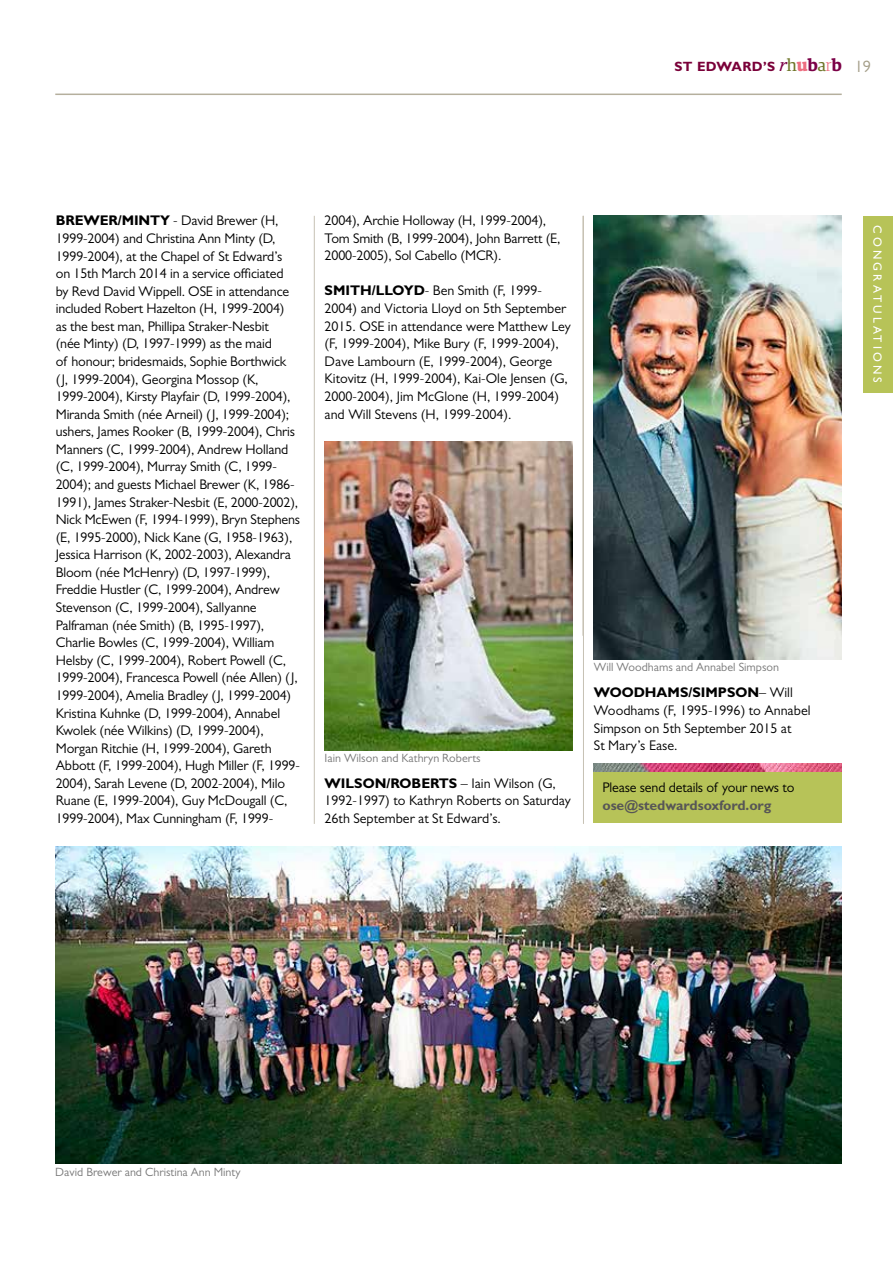
<style>
.page{position:relative;width:893px;height:1263px;background:#fff}
.page>*{position:absolute;margin:0;border:0;box-sizing:border-box;transform-origin:0 0}
.t1{font:14.1px/17.5px "Gill Sans MT Pro";letter-spacing:-.01em;color:#000}
.t2{font:700 14.1px "Gill Sans MT Pro";letter-spacing:-.005em;color:#575656}
.t3{font:700 13.5px "Gill Sans MT Pro";letter-spacing:.025em;color:#7a0039}
.t4{font:12px "Gill Sans MT Pro";color:#787878}
.t5{font:500 12px "Gill Sans MT Pro";letter-spacing:.26em;color:#fff}
.s1{font-family:"Guardian Egyp";font-weight:400;font-style:italic;font-size:17.25px;color:#7b0047}
.s2{font-family:"Guardian Egyp";font-weight:400;font-size:17.25px;color:#6d7427}
.s3{font-family:"Guardian Egyp";font-size:17.25px;color:#ed6e80}
.s4{font-family:"Guardian Egyp";font-weight:600;font-size:17.25px;color:#7b0047}
.s5{font-family:"Guardian Egyp";font-weight:300;font-size:17.25px;color:#ed6e80}
.s6{font-weight:400;font-size:16.5px;color:#a39d87}
.s7{font-weight:700}
</style>
<div class="page">
<hr style="left:55px;top:94px;width:787px;height:1px;background:#b5af9d">
<div style="left:863px;top:216px;width:30px;height:176px;background:#b7c358"></div>
<img style="left:594px;top:216px;width:248px;height:443px">
<img style="left:325px;top:441px;width:248px;height:309px">
<hr style="left:583px;top:216px;width:1px;height:608px;background:#c7c2b4">
<hr style="left:314px;top:216px;width:1px;height:608px;background:#c7c2b4">
<img style="left:55px;top:846px;width:787px;height:317px">
<div style="left:594px;top:771px;width:248px;height:52px;background:#b7c358"></div>
<img style="left:594px;top:763px;width:248px;height:9px">
<p class="t3" style="left:674px;top:58px;width:198px">ST EDWARD’S <span class="s1">r</span><span class="s2">h</span><span class="s3">u</span><span class="s4">b</span><span class="s2">a</span><span class="s5">r</span><span class="s4">b</span> <span class="s6">19</span></p>
<p class="t1" style="left:56px;top:212px;width:246px"><span class="s7">BREWER/MINTY</span> - David Brewer (H, 1999-2004) and Christina Ann Minty (D, 1999-2004), at the Chapel of St Edward’s on 15th March 2014 in a service officiated<br>by Revd David Wippell. OSE in attendance included Robert Hazelton (H, 1999-2004)<br>as the best man, Phillipa Straker-Nesbit<br>(née Minty) (D, 1997-1999) as the maid<br>of honour; bridesmaids, Sophie Borthwick (J, 1999-2004), Georgina Mossop (K, 1999-2004), Kirsty Playfair (D, 1999-2004), Miranda Smith (née Arneil) (J, 1999-2004); ushers, James Rooker (B, 1999-2004), Chris Manners (C, 1999-2004), Andrew Holland (C, 1999-2004), Murray Smith (C, 1999- 2004); and guests Michael Brewer (K, 1986- 1991), James Straker-Nesbit (E, 2000-2002), Nick McEwen (F, 1994-1999), Bryn Stephens (E, 1995-2000), Nick Kane (G, 1958-1963), Jessica Harrison (K, 2002-2003), Alexandra Bloom (née McHenry) (D, 1997-1999), Freddie Hustler (C, 1999-2004), Andrew Stevenson (C, 1999-2004), Sallyanne Palframan (née Smith) (B, 1995-1997), Charlie Bowles (C, 1999-2004), William Helsby (C, 1999-2004), Robert Powell (C, 1999-2004), Francesca Powell (née Allen) (J, 1999-2004), Amelia Bradley (J, 1999-2004)<br>Kristina Kuhnke (D, 1999-2004), Annabel Kwolek (née Wilkins) (D, 1999-2004), Morgan Ritchie (H, 1999-2004), Gareth Abbott (F, 1999-2004), Hugh Miller (F, 1999- 2004), Sarah Levene (D, 2002-2004), Milo Ruane (E, 1999-2004), Guy McDougall (C, 1999-2004), Max Cunningham (F, 1999-</p>
<p class="t1" style="left:325px;top:212px;width:237px">2004), Archie Holloway (H, 1999-2004),<br>Tom Smith (B, 1999-2004), John Barrett (E,<br>2000-2005), Sol Cabello (MCR).</p>
<p class="t1" style="left:325px;top:282px;width:248px"><span class="s7">SMITH/LLOYD</span>- Ben Smith (F, 1999- 2004) and Victoria Lloyd on 5th September 2015. OSE in attendance were Matthew Ley (F, 1999-2004), Mike Bury (F, 1999-2004), Dave Lambourn (E, 1999-2004), George Kitovitz (H, 1999-2004), Kai-Ole Jensen (G, 2000-2004), Jim McGlone (H, 1999-2004) and Will Stevens (H, 1999-2004).</p>
<p class="t4" style="left:325px;top:751px;width:158px">Iain Wilson and Kathryn Roberts</p>
<p class="t1" style="left:325px;top:774px;width:248px"><span class="s7">WILSON/ROBERTS</span> – Iain Wilson (G,<br>1992-1997) to Kathryn Roberts on Saturday<br>26th September at St Edward’s.</p>
<p class="t4" style="left:594px;top:660px;width:187px">Will Woodhams and Annabel Simpson</p>
<p class="t1" style="left:594px;top:684px;width:218px"><span class="s7">WOODHAMS/SIMPSON</span>– Will<br>Woodhams (F, 1995-1996) to Annabel<br>Simpson on 5th September 2015 at<br>St Mary’s Ease.</p>
<p class="t1" style="left:602px;top:778px;width:194px">Please send details of your news to</p>
<p class="t2" style="left:602px;top:796px;width:170px">ose@stedwardsoxford.org</p>
<p class="t5" style="left:885px;top:225px;width:159px;rotate:90deg">CONGRATULATIONS</p>
<p class="t4" style="left:55px;top:1164px;width:187px">David Brewer and Christina Ann Minty</p>
</div>
